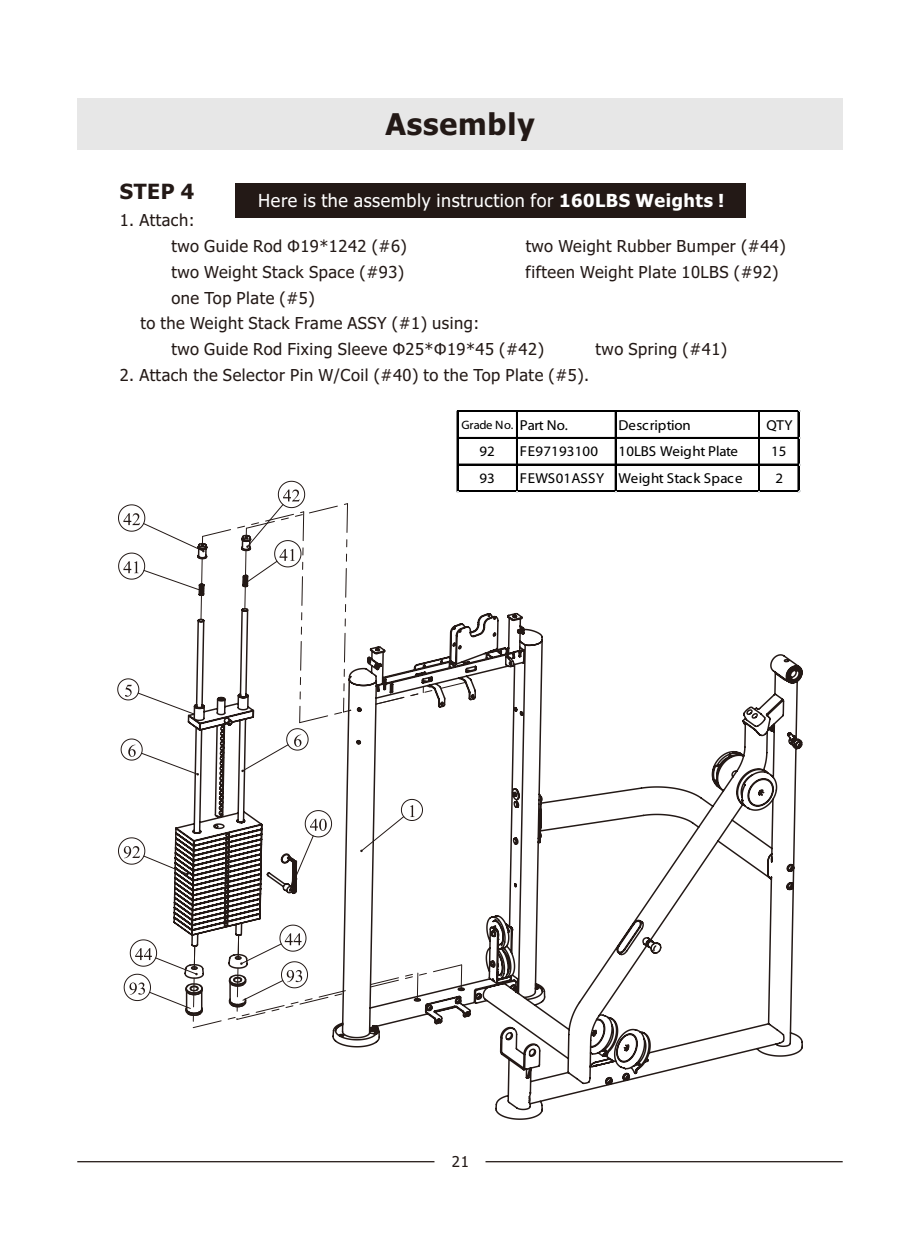
<style>
.page{position:relative;width:920px;height:1239px;background:#fff}
.page>*{position:absolute;margin:0;border:0;box-sizing:border-box;transform-origin:0 0}
.t1{font:700 30px "Tahoma";letter-spacing:.03em;color:#231916}
.t2{font:700 21px "Tahoma";color:#231916}
.t3{font:18px "Tahoma";letter-spacing:.03em;color:#fff}
.t4{font:16.5px/26px "Tahoma";letter-spacing:.03em;color:#231916}
.t5{font:15px "Tahoma";color:#231916}
.t6{font:14.4px "Myriad Web";letter-spacing:.015em;color:#000}
.t7{font:14.4px "Myriad Web";letter-spacing:-.01em;color:#000}
.t8{font:12.15px "Myriad Web";letter-spacing:-.03em;color:#000}
.s1{font-weight:700}
.s2{font-size:14.4px}
</style>
<div class="page">
<div style="left:77px;top:99px;width:766px;height:51px;background:#e7e7e7"></div>
<hr style="left:77px;top:1161px;width:357px;height:1px;background:#231916">
<hr style="left:485px;top:1161px;width:358px;height:1px;background:#231916">
<div style="left:235px;top:183px;width:511px;height:34px;background:#231916"></div>
<hr style="left:458px;top:410px;width:341px;height:1px;background:#000">
<hr style="left:458px;top:411px;width:341px;height:1px;background:#000">
<hr style="left:458px;top:437px;width:341px;height:1px;background:#000">
<hr style="left:458px;top:464px;width:341px;height:1px;background:#000">
<hr style="left:457px;top:411px;width:1px;height:81px;background:#000">
<hr style="left:516px;top:412px;width:2px;height:80px;background:#000">
<hr style="left:615px;top:412px;width:1px;height:80px;background:#000">
<hr style="left:758px;top:412px;width:1px;height:80px;background:#000">
<hr style="left:759px;top:412px;width:1px;height:80px;background:#000">
<hr style="left:458px;top:490px;width:341px;height:1px;background:#000">
<hr style="left:458px;top:491px;width:341px;height:1px;background:#000">
<hr style="left:798px;top:412px;width:1px;height:80px;background:#000">
<svg style="left:172px;top:612px;width:631px;height:508px"></svg>
<svg style="left:375px;top:669px;width:96px;height:36px"></svg>
<svg style="left:370px;top:964px;width:95px;height:37px"></svg>
<svg style="left:117px;top:489px;width:235px;height:234px"></svg>
<svg style="left:123px;top:933px;width:223px;height:95px"></svg>
<h1 class="t1" style="left:385px;top:112px;width:151px">Assembly</h1>
<p class="t2" style="left:120px;top:183px;width:76px">STEP 4</p>
<p class="t4" style="left:171px;top:208px;width:237px;text-indent:-52px">1. Attach:<br>two Guide Rod Φ19*1242 (#6)</p>
<p class="t3" style="left:258px;top:194px;width:468px">Here is the assembly instruction for <span class="s1">160LBS Weights !</span></p>
<p class="t4" style="left:526px;top:234px;width:262px">two Weight Rubber Bumper (#44)</p>
<p class="t4" style="left:171px;top:260px;width:234px">two Weight Stack Space (#93)</p>
<p class="t4" style="left:526px;top:260px;width:254px">fifteen Weight Plate 10LBS (#92)</p>
<p class="t4" style="left:171px;top:286px;width:145px">one Top Plate (#5)</p>
<p class="t4" style="left:140px;top:312px;width:340px">to the Weight Stack Frame ASSY (#1) using:</p>
<p class="t4" style="left:171px;top:338px;width:374px">two Guide Rod Fixing Sleeve Φ25*Φ19*45 (#42)</p>
<p class="t4" style="left:596px;top:338px;width:133px">two Spring (#41)</p>
<p class="t4" style="left:120px;top:364px;width:471px">2. Attach the Selector Pin W/Coil (#40) to the Top Plate (#5).</p>
<p class="t8" style="left:461px;top:420px;width:108px">Grade No. <span class="s2">Part No.</span></p>
<p class="t7" style="left:618px;top:419px;width:74px">Description</p>
<p class="t6" style="left:766px;top:419px;width:28px">QTY</p>
<p class="t6" style="left:479px;top:446px;width:17px">92</p>
<p class="t6" style="left:520px;top:446px;width:80px">FE97193100</p>
<p class="t7" style="left:618px;top:446px;width:121px">10LBS Weight Plate</p>
<p class="t6" style="left:771px;top:446px;width:17px">15</p>
<p class="t6" style="left:479px;top:472px;width:17px">93</p>
<p class="t6" style="left:520px;top:472px;width:224px">FEWS01ASSY Weight Stack Space</p>
<p class="t6" style="left:775px;top:472px;width:9px">2</p>
<p class="t5" style="left:452px;top:1156px;width:19px">21</p>
</div>
